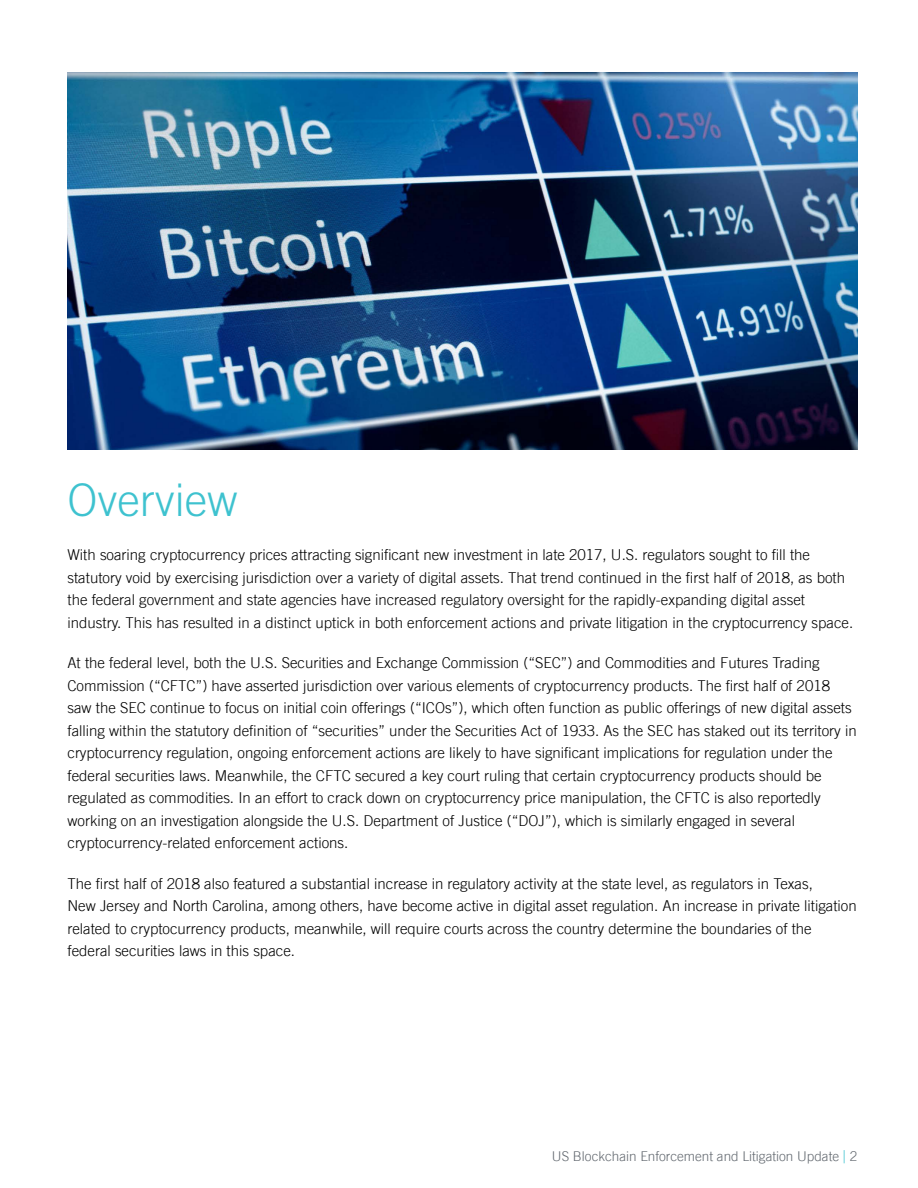
<style>
.page{position:relative;width:918px;height:1188px;background:#fff}
.page>*{position:absolute;margin:0;border:0;box-sizing:border-box;transform-origin:0 0}
.t1{font:300 45px "Trade Gothic LT Std";color:#3ec2cf}
.t2{font:300 15px/22.5px "Trade Gothic";color:#000}
.t3{font:300 13.5px "Trade Gothic";color:#62686f}
.s1{font-size:17.55px;color:#3ec2cf}
</style>
<div class="page">
<img style="left:68px;top:72px;width:789px;height:378px">
<h1 class="t1" style="left:68px;top:474px;width:171px">Overview</h1>
<p class="t2" style="left:68px;top:544px;width:787px">With soaring cryptocurrency prices attracting significant new investment in late 2017, U.S. regulators sought to fill the statutory void by exercising jurisdiction over a variety of digital assets. That trend continued in the first half of 2018, as both the federal government and state agencies have increased regulatory oversight for the rapidly-expanding digital asset industry. This has resulted in a distinct uptick in both enforcement actions and private litigation in the cryptocurrency space.</p>
<p class="t2" style="left:68px;top:652px;width:791px">At the federal level, both the U.S. Securities and Exchange Commission (“SEC”) and Commodities and Futures Trading Commission (“CFTC”) have asserted jurisdiction over various elements of cryptocurrency products. The first half of 2018 saw the SEC continue to focus on initial coin offerings (“ICOs”), which often function as public offerings of new digital assets falling within the statutory definition of “securities” under the Securities Act of 1933. As the SEC has staked out its territory in cryptocurrency regulation, ongoing enforcement actions are likely to have significant implications for regulation under the federal securities laws. Meanwhile, the CFTC secured a key court ruling that certain cryptocurrency products should be regulated as commodities. In an effort to crack down on cryptocurrency price manipulation, the CFTC is also reportedly working on an investigation alongside the U.S. Department of Justice (“DOJ”), which is similarly engaged in several cryptocurrency-related enforcement actions.</p>
<p class="t2" style="left:68px;top:872px;width:791px">The first half of 2018 also featured a substantial increase in regulatory activity at the state level, as regulators in Texas,<br>New Jersey and North Carolina, among others, have become active in digital asset regulation. An increase in private litigation related to cryptocurrency products, meanwhile, will require courts across the country determine the boundaries of the federal securities laws in this space.</p>
<p class="t3" style="left:552px;top:1148px;width:307px">US Blockchain Enforcement and Litigation Update <span class="s1">|</span> 2</p>
</div>
